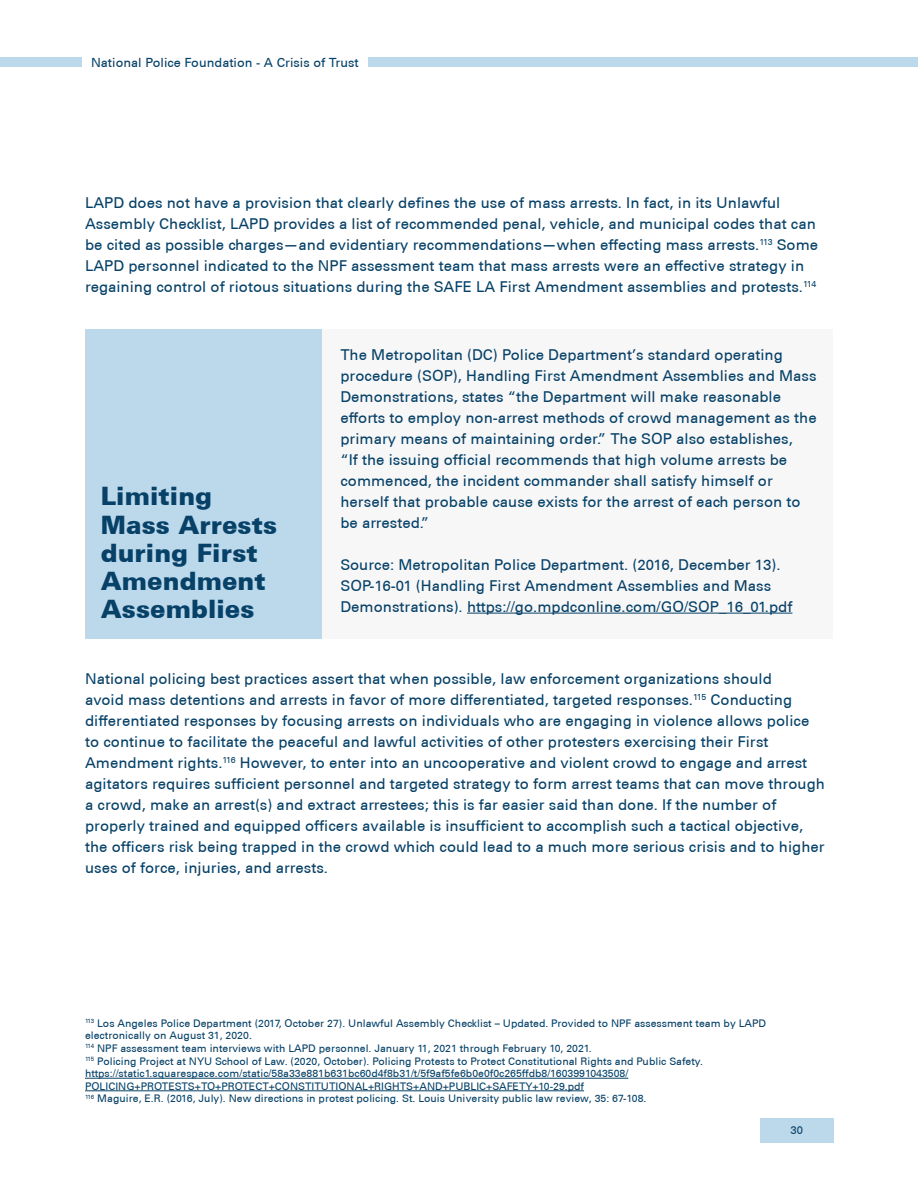
<style>
.page{position:relative;width:918px;height:1188px;background:#fff}
.page>*{position:absolute;margin:0;border:0;box-sizing:border-box;transform-origin:0 0}
.t1{font:900 25.35px/28.2px "Univers CE";color:#074167}
.t2{font:500 15px/21px "Univers CE";color:#074167}
.t3{font:500 12.75px "Univers CE";color:#074167}
.t4{font:500 11.25px "Univers CE";color:#074167}
.t5{font:500 10.5px/12.6px "Univers CE";color:#074167}
</style>
<div class="page">
<div style="left:760px;top:1118px;width:74px;height:25px;background:#bbd9eb"></div>
<hr style="left:85px;top:1078px;width:543px;height:1px;background:#074167">
<hr style="left:85px;top:1091px;width:499px;height:1px;background:#074167">
<div style="left:85px;top:329px;width:237px;height:310px;background:#bcd9ec"></div>
<div style="left:322px;top:329px;width:511px;height:310px;background:#f7f7f8"></div>
<hr style="left:467px;top:613px;width:325px;height:1px;background:#074167">
<div style="left:368px;top:58px;width:550px;height:9px;background:#bbd9eb"></div>
<div style="left:0;top:58px;width:81px;height:9px;background:#bbd9eb"></div>
<p class="t3" style="left:91px;top:55px;width:269px">National Police Foundation - A Crisis of Trust</p>
<p class="t2" style="left:85px;top:193px;width:735px">LAPD does not have a provision that clearly defines the use of mass arrests. In fact, in its Unlawful Assembly Checklist, LAPD provides a list of recommended penal, vehicle, and municipal codes that can be cited as possible charges—and evidentiary recommendations—when effecting mass arrests.<sup>113</sup> Some LAPD personnel indicated to the NPF assessment team that mass arrests were an effective strategy in regaining control of riotous situations during the SAFE LA First Amendment assemblies and protests.<sup>114</sup></p>
<p class="t1" style="left:101px;top:483px;width:178px">Limiting<br>Mass Arrests during First<br>Amendment<br>Assemblies</p>
<p class="t2" style="left:340px;top:344px;width:478px">The Metropolitan (DC) Police Department’s standard operating procedure (SOP), Handling First Amendment Assemblies and Mass Demonstrations, states “the Department will make reasonable efforts to employ non-arrest methods of crowd management as the primary means of maintaining order.” The SOP also establishes,<br>“If the issuing official recommends that high volume arrests be commenced, the incident commander shall satisfy himself or herself that probable cause exists for the arrest of each person to be arrested.”</p>
<p class="t2" style="left:340px;top:554px;width:454px">Source: Metropolitan Police Department. (2016, December 13).<br>SOP-16-01 (Handling First Amendment Assemblies and Mass<br>Demonstrations). https://go.mpdconline.com/GO/SOP_16_01.pdf</p>
<p class="t2" style="left:85px;top:669px;width:742px">National policing best practices assert that when possible, law enforcement organizations should<br>avoid mass detentions and arrests in favor of more differentiated, targeted responses.<sup>115</sup> Conducting differentiated responses by focusing arrests on individuals who are engaging in violence allows police to continue to facilitate the peaceful and lawful activities of other protesters exercising their First Amendment rights.<sup>116</sup> However, to enter into an uncooperative and violent crowd to engage and arrest agitators requires sufficient personnel and targeted strategy to form arrest teams that can move through a crowd, make an arrest(s) and extract arrestees; this is far easier said than done. If the number of properly trained and equipped officers available is insufficient to accomplish such a tactical objective, the officers risk being trapped in the crowd which could lead to a much more serious crisis and to higher uses of force, injuries, and arrests.</p>
<p class="t5" style="left:85px;top:1017px;width:683px"><sup>113</sup> Los Angeles Police Department (2017, October 27). Unlawful Assembly Checklist – Updated. Provided to NPF assessment team by LAPD electronically on August 31, 2020.</p>
<p class="t5" style="left:85px;top:1042px;width:508px"><sup>114</sup> NPF assessment team interviews with LAPD personnel. January 11, 2021 through February 10, 2021.</p>
<p class="t5" style="left:85px;top:1055px;width:620px"><sup>115</sup> Policing Project at NYU School of Law. (2020, October). Policing Protests to Protect Constitutional Rights and Public Safety.</p>
<p class="t5" style="left:85px;top:1067px;width:545px">https://static1.squarespace.com/static/58a33e881b631bc60d4f8b31/t/5f9af5fe6b0e0f0c265ffdb8/1603991043508/<br>POLICING+PROTESTS+TO+PROTECT+CONSTITUTIONAL+RIGHTS+AND+PUBLIC+SAFETY+10-29.pdf</p>
<p class="t5" style="left:85px;top:1093px;width:563px"><sup>116</sup> Maguire, E.R. (2016, July). New directions in protest policing. St. Louis University public law review, 35: 67-108.</p>
<p class="t4" style="left:791px;top:1123px;width:14px">30</p>
</div>
